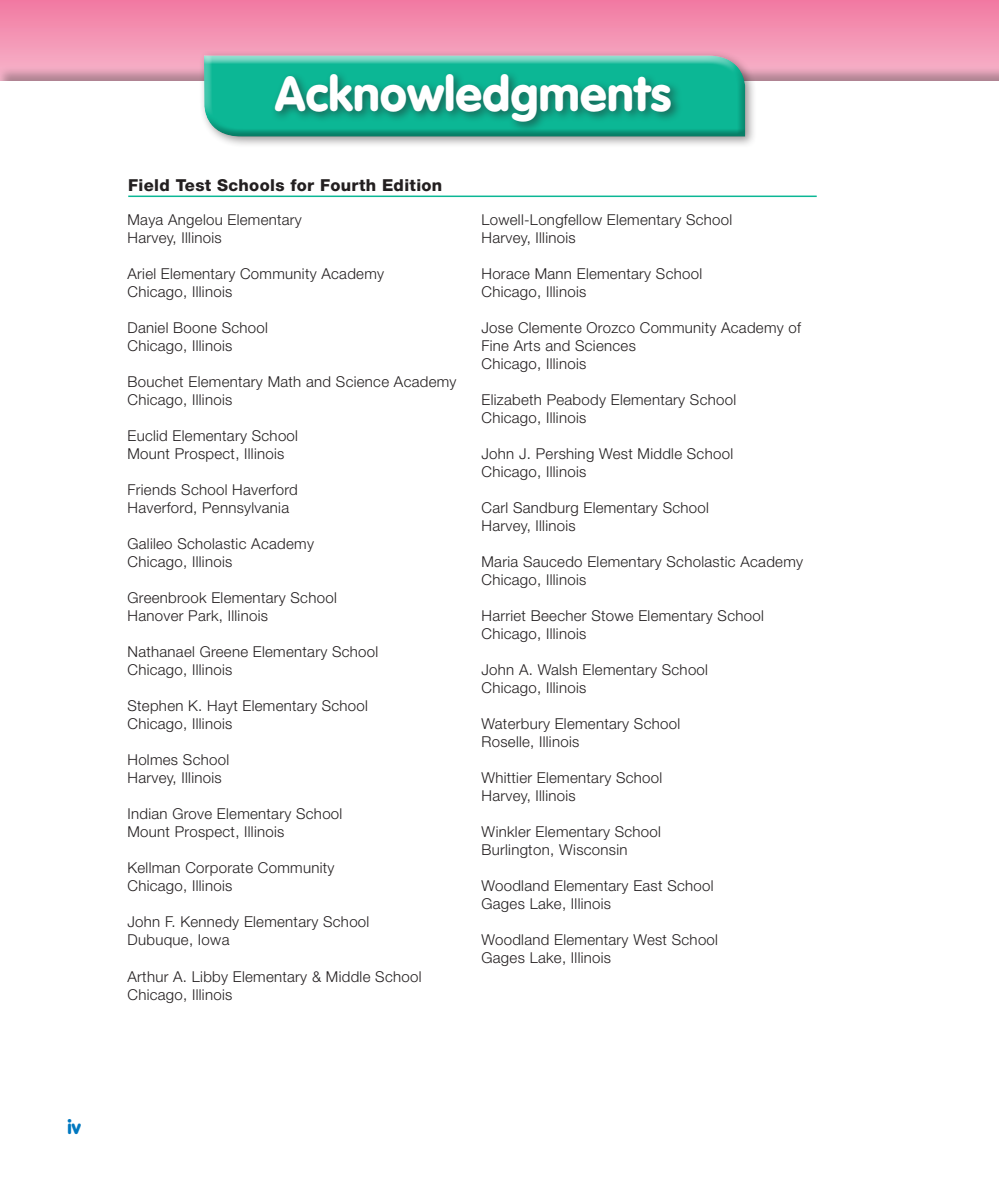
<style>
.page{position:relative;width:999px;height:1203px;background:#fff}
.page>*{position:absolute;margin:0;border:0;box-sizing:border-box;transform-origin:0 0}
.t1{font:900 48px "VAG Rounded Std";letter-spacing:.01em;color:#fff}
.t2{font:900 19.5px "VAG Rounded Std";color:#0078c0}
.t3{font:800 16.5px "Helvetica Neue";letter-spacing:.02em;color:#231f20}
.t4{font:300 15px/18px "Helvetica Neue";letter-spacing:.02em;color:#231f20}
</style>
<div class="page">
<svg style="left:0;top:0;width:999px;height:66px;background:#f38fb0"></svg>
<div style="left:199px;top:50px;width:558px;height:98px;background:#231f20;opacity:.45"></div>
<div style="left:203px;top:54px;width:544px;height:64px;background:#fff;opacity:.75"></div>
<div style="left:203px;top:65px;width:545px;height:73px;background:#231f20;opacity:.35"></div>
<div style="left:271px;top:69px;width:412px;height:64px;background:#231f20;opacity:.55"></div>
<hr style="left:128px;top:195px;width:689px;height:2px;background:#0cb795">
<h1 class="t1" style="left:275px;top:65px;width:398px">Acknowledgments</h1>
<p class="t3" style="left:128px;top:175px;width:316px">Field Test Schools for Fourth Edition</p>
<p class="t4" style="left:127px;top:210px;width:176px">Maya Angelou Elementary<br>Harvey, Illinois</p>
<p class="t4" style="left:127px;top:264px;width:258px">Ariel Elementary Community Academy<br>Chicago, Illinois</p>
<p class="t4" style="left:127px;top:318px;width:142px">Daniel Boone School<br>Chicago, Illinois</p>
<p class="t4" style="left:127px;top:372px;width:331px">Bouchet Elementary Math and Science Academy<br>Chicago, Illinois</p>
<p class="t4" style="left:127px;top:426px;width:172px">Euclid Elementary School<br>Mount Prospect, Illinois</p>
<p class="t4" style="left:127px;top:480px;width:172px">Friends School Haverford<br>Haverford, Pennsylvania</p>
<p class="t4" style="left:127px;top:534px;width:188px">Galileo Scholastic Academy<br>Chicago, Illinois</p>
<p class="t4" style="left:127px;top:588px;width:211px">Greenbrook Elementary School<br>Hanover Park, Illinois</p>
<p class="t4" style="left:127px;top:642px;width:252px">Nathanael Greene Elementary School<br>Chicago, Illinois</p>
<p class="t4" style="left:127px;top:696px;width:242px">Stephen K. Hayt Elementary School<br>Chicago, Illinois</p>
<p class="t4" style="left:127px;top:750px;width:103px">Holmes School<br>Harvey, Illinois</p>
<p class="t4" style="left:127px;top:804px;width:216px">Indian Grove Elementary School<br>Mount Prospect, Illinois</p>
<p class="t4" style="left:127px;top:858px;width:209px">Kellman Corporate Community<br>Chicago, Illinois</p>
<p class="t4" style="left:127px;top:912px;width:243px">John F. Kennedy Elementary School<br>Dubuque, Iowa</p>
<p class="t4" style="left:127px;top:966px;width:296px">Arthur A. Libby Elementary &amp; Middle School<br>Chicago, Illinois</p>
<p class="t4" style="left:481px;top:210px;width:252px">Lowell-Longfellow Elementary School<br>Harvey, Illinois</p>
<p class="t4" style="left:481px;top:264px;width:222px">Horace Mann Elementary School<br>Chicago, Illinois</p>
<p class="t4" style="left:481px;top:318px;width:321px">Jose Clemente Orozco Community Academy of<br>Fine Arts and Sciences<br>Chicago, Illinois</p>
<p class="t4" style="left:481px;top:390px;width:256px">Elizabeth Peabody Elementary School<br>Chicago, Illinois</p>
<p class="t4" style="left:481px;top:444px;width:253px">John J. Pershing West Middle School<br>Chicago, Illinois</p>
<p class="t4" style="left:481px;top:498px;width:229px">Carl Sandburg Elementary School<br>Harvey, Illinois</p>
<p class="t4" style="left:481px;top:552px;width:323px">Maria Saucedo Elementary Scholastic Academy<br>Chicago, Illinois</p>
<p class="t4" style="left:481px;top:606px;width:284px">Harriet Beecher Stowe Elementary School<br>Chicago, Illinois</p>
<p class="t4" style="left:481px;top:660px;width:228px">John A. Walsh Elementary School<br>Chicago, Illinois</p>
<p class="t4" style="left:481px;top:714px;width:200px">Waterbury Elementary School<br>Roselle, Illinois</p>
<p class="t4" style="left:481px;top:768px;width:182px">Whittier Elementary School<br>Harvey, Illinois</p>
<p class="t4" style="left:481px;top:822px;width:181px">Winkler Elementary School<br>Burlington, Wisconsin</p>
<p class="t4" style="left:481px;top:876px;width:234px">Woodland Elementary East School<br>Gages Lake, Illinois</p>
<p class="t4" style="left:481px;top:930px;width:238px">Woodland Elementary West School<br>Gages Lake, Illinois</p>
<h2 class="t2" style="left:68px;top:1115px;width:15px">iv</h2>
</div>
